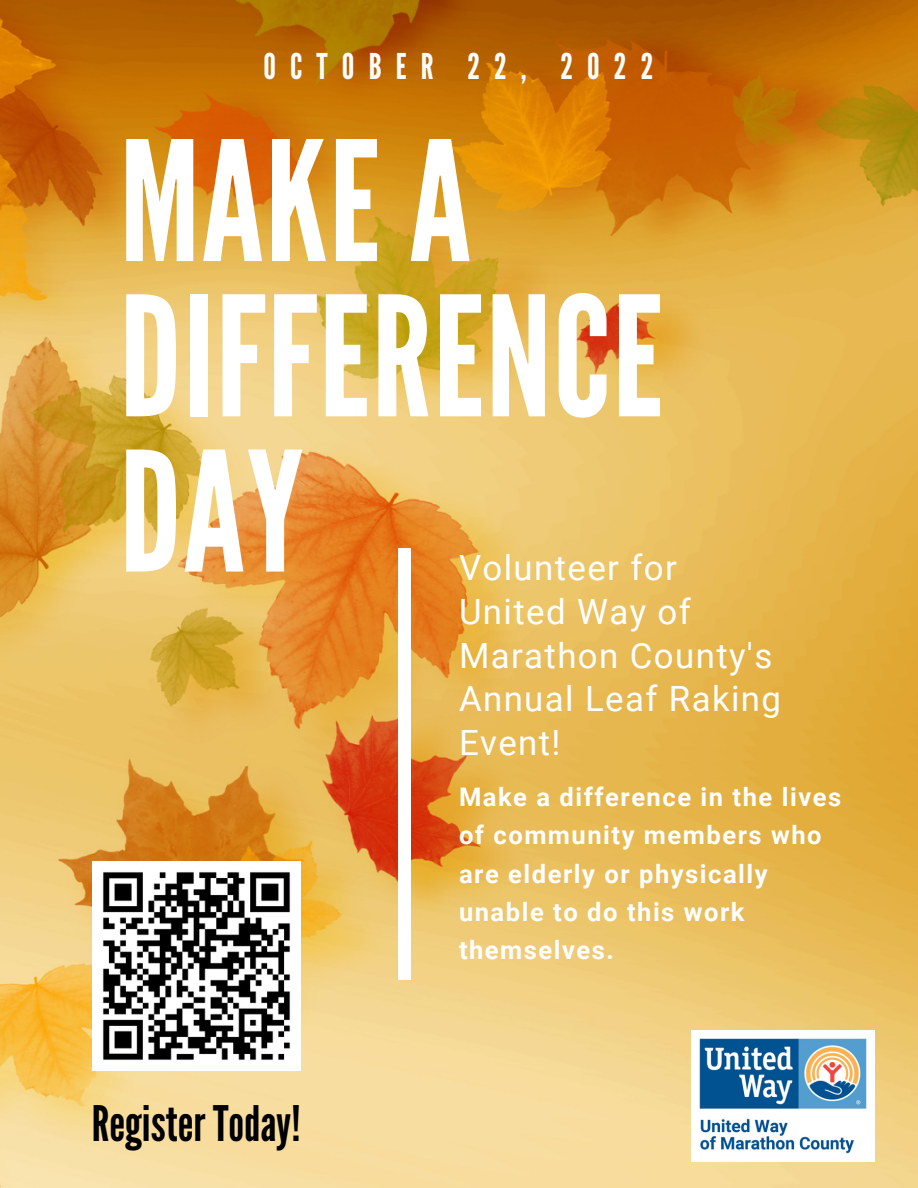
<style>
.page{position:relative;width:918px;height:1188px;background:#fff}
.page>*{position:absolute;margin:0;border:0;box-sizing:border-box;transform-origin:0 0}
.t1{font:166.05px/155.2px "League Gothic";letter-spacing:.01em;color:#fff}
.t2{font:48.9px "League Gothic";color:#000}
.t3{font:35.4px "League Gothic";letter-spacing:.4em;color:#fff}
.t4{font:34.8px/43.8px "Roboto";letter-spacing:.04em;color:#fff}
.t5{font:700 25.5px/38.2px "Roboto";letter-spacing:.06em;color:#fff}
</style>
<div class="page">
<img style="left:0;top:0;width:918px;height:1188px">
<div style="left:398px;top:548px;width:13px;height:432px;background:#fff"></div>
<img style="left:691px;top:1030px;width:184px;height:132px">
<img style="left:92px;top:862px;width:208px;height:208px">
<h3 class="t3" style="left:263px;top:46px;width:392px">OCTOBER 22, 2022</h3>
<h1 class="t1" style="left:120px;top:128px;width:545px">MAKE A<br>DIFFERENCE<br>DAY</h1>
<h3 class="t4" style="left:459px;top:546px;width:324px">Volunteer for<br>United Way of<br>Marathon County's<br>Annual Leaf Raking<br>Event!</h3>
<h2 class="t2" style="left:92px;top:1095px;width:210px">RegisterToday!</h2>
<p class="t5" style="left:459px;top:778px;width:384px">Make a difference in the lives of community members who are elderly or physically unable to do this work themselves.</p>
</div>
